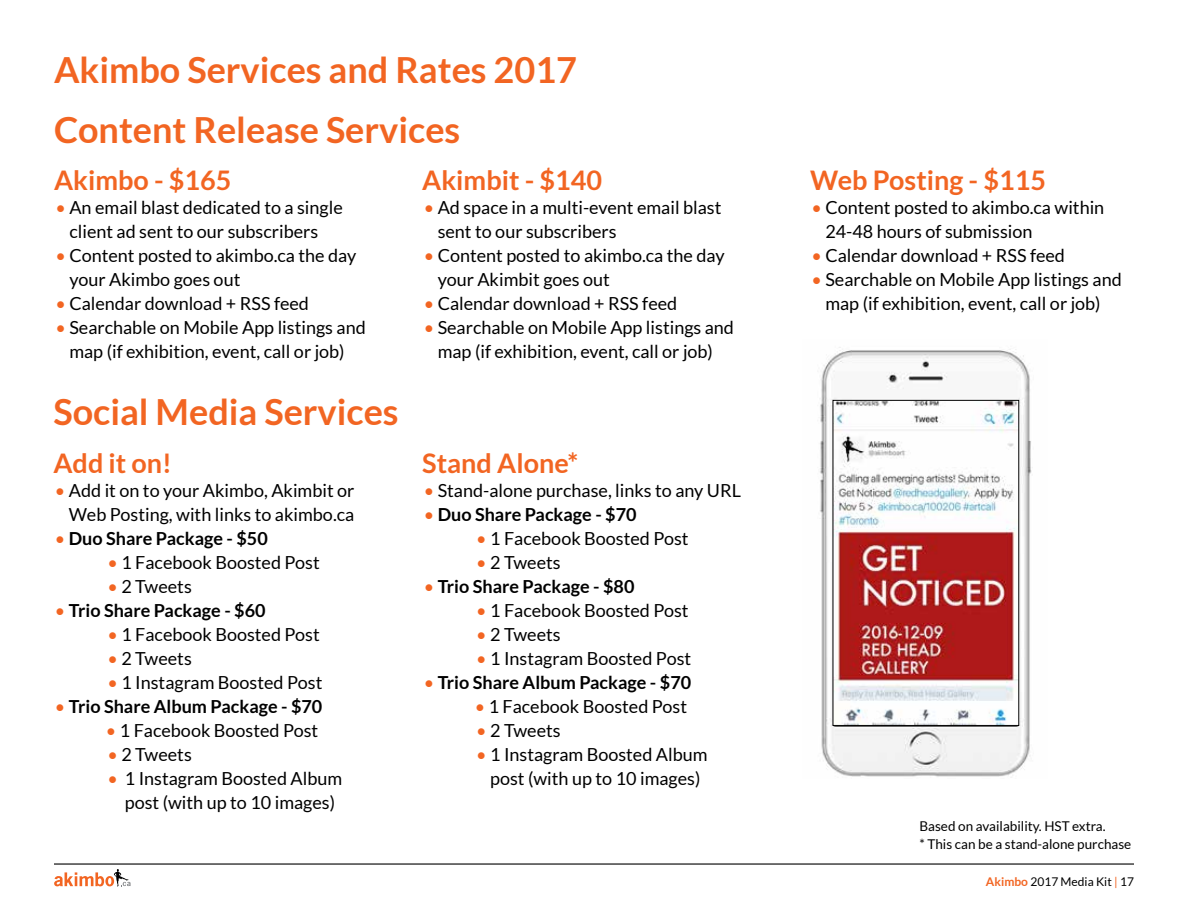
<style>
.page{position:relative;width:1188px;height:918px;background:#fff}
.page>*{position:absolute;margin:0;border:0;box-sizing:border-box;transform-origin:0 0}
.t1{font:700 36px "Lato";color:#f26522}
.t2{font:700 27px "Lato";color:#f26522}
.t3{font:18px/24px "Lato";color:#000;text-align:center}
.t4{font:700 18px "Lato";color:#000}
.t5{font:13.5px/18px "Lato";color:#000}
.t6{font:12px "Lato";color:#000}
.s1{color:#f26522}
.s2{font-weight:400;color:#f26522}
.s3{font-weight:700;color:#f26522}
</style>
<div class="page">
<hr style="left:54px;top:863px;width:1080px;height:2px;background:#000">
<svg style="left:54px;top:869px;width:77px;height:17px"></svg>
<img style="left:820px;top:347px;width:212px;height:431px">
<img style="left:835px;top:402px;width:182px;height:322px">
<div style="left:833px;top:400px;width:186px;height:326px;border:1px solid #000"></div>
<h1 class="t1" style="left:54px;top:49px;width:525px">Akimbo Services and Rates 2017</h1>
<h1 class="t1" style="left:54px;top:109px;width:408px">Content Release Services</h1>
<h2 class="t2" style="left:54px;top:164px;width:179px">Akimbo - $165</h2>
<p class="t3" style="left:56px;top:195px;width:289px"><span class="s1">•</span> An email blast dedicated to a single client ad sent to our subscribers</p>
<p class="t3" style="left:69px;top:243px;width:288px;text-align:left;text-indent:-14px"><span class="s1">•</span> Content posted to akimbo.ca the day your Akimbo goes out</p>
<p class="t3" style="left:56px;top:291px;width:255px"><span class="s1">•</span> Calendar download + RSS feed</p>
<p class="t3" style="left:56px;top:315px;width:312px"><span class="s1">•</span> Searchable on Mobile App listings and map (if exhibition, event, call or job)</p>
<h1 class="t1" style="left:53px;top:392px;width:347px">Social Media Services</h1>
<h2 class="t2" style="left:53px;top:447px;width:120px">Add it on!</h2>
<p class="t3" style="left:55px;top:478px;width:301px;text-align:right"><span class="s1">•</span> Add it on to your Akimbo, Akimbit or<br>Web Posting, with links to akimbo.ca</p>
<p class="t4" style="left:55px;top:528px;width:214px"><span class="s2">•</span> Duo Share Package - $50</p>
<p class="t3" style="left:107px;top:550px;width:214px"><span class="s1">•</span> 1 Facebook Boosted Post</p>
<p class="t3" style="left:107px;top:574px;width:86px"><span class="s1">•</span> 2 Tweets</p>
<p class="t4" style="left:55px;top:600px;width:212px"><span class="s2">•</span> Trio Share Package - $60</p>
<p class="t3" style="left:107px;top:622px;width:214px"><span class="s1">•</span> 1 Facebook Boosted Post</p>
<p class="t3" style="left:107px;top:646px;width:86px"><span class="s1">•</span> 2 Tweets</p>
<p class="t3" style="left:107px;top:670px;width:216px"><span class="s1">•</span> 1 Instagram Boosted Post</p>
<p class="t4" style="left:55px;top:696px;width:269px"><span class="s2">•</span> Trio Share Album Package - $70</p>
<p class="t3" style="left:106px;top:718px;width:214px"><span class="s1">•</span> 1 Facebook Boosted Post</p>
<p class="t3" style="left:107px;top:742px;width:86px"><span class="s1">•</span> 2 Tweets</p>
<p class="t3" style="left:107px;top:766px;width:236px"><span class="s1">•</span> 1 Instagram Boosted Album post (with up to 10 images)</p>
<h2 class="t2" style="left:422px;top:164px;width:182px">Akimbit - $140</h2>
<p class="t3" style="left:438px;top:195px;width:285px;text-align:left;text-indent:-14px"><span class="s1">•</span> Ad space in a multi-event email blast sent to our subscribers</p>
<p class="t3" style="left:438px;top:243px;width:288px;text-align:left;text-indent:-14px"><span class="s1">•</span> Content posted to akimbo.ca the day your Akimbit goes out</p>
<p class="t3" style="left:424px;top:291px;width:255px"><span class="s1">•</span> Calendar download + RSS feed</p>
<p class="t3" style="left:424px;top:315px;width:312px"><span class="s1">•</span> Searchable on Mobile App listings and map (if exhibition, event, call or job)</p>
<h2 class="t2" style="left:422px;top:447px;width:158px">Stand Alone*</h2>
<p class="t3" style="left:424px;top:478px;width:319px"><span class="s1">•</span> Stand-alone purchase, links to any URL</p>
<p class="t4" style="left:424px;top:504px;width:214px"><span class="s2">•</span> Duo Share Package - $70</p>
<p class="t3" style="left:476px;top:526px;width:214px"><span class="s1">•</span> 1 Facebook Boosted Post</p>
<p class="t3" style="left:476px;top:550px;width:86px"><span class="s1">•</span> 2 Tweets</p>
<p class="t4" style="left:424px;top:576px;width:212px"><span class="s2">•</span> Trio Share Package - $80</p>
<p class="t3" style="left:476px;top:598px;width:214px"><span class="s1">•</span> 1 Facebook Boosted Post</p>
<p class="t3" style="left:476px;top:622px;width:86px"><span class="s1">•</span> 2 Tweets</p>
<p class="t3" style="left:476px;top:646px;width:216px"><span class="s1">•</span> 1 Instagram Boosted Post</p>
<p class="t4" style="left:424px;top:672px;width:269px"><span class="s2">•</span> Trio Share Album Package - $70</p>
<p class="t3" style="left:475px;top:694px;width:214px"><span class="s1">•</span> 1 Facebook Boosted Post</p>
<p class="t3" style="left:476px;top:718px;width:86px"><span class="s1">•</span> 2 Tweets</p>
<p class="t3" style="left:476px;top:742px;width:233px"><span class="s1">•</span> 1 Instagram Boosted Album post (with up to 10 images)</p>
<h2 class="t2" style="left:810px;top:164px;width:238px">Web Posting - $115</h2>
<p class="t3" style="left:825px;top:195px;width:280px;text-align:left;text-indent:-14px"><span class="s1">•</span> Content posted to akimbo.ca within<br>24-48 hours of submission</p>
<p class="t3" style="left:812px;top:243px;width:255px"><span class="s1">•</span> Calendar download + RSS feed</p>
<p class="t3" style="left:812px;top:267px;width:312px"><span class="s1">•</span> Searchable on Mobile App listings and map (if exhibition, event, call or job)</p>
<p class="t5" style="left:920px;top:817px;width:213px">Based on availability. HST extra.<br>* This can be a stand-alone purchase</p>
<p class="t6" style="left:986px;top:875px;width:150px"><span class="s3">Akimbo</span> 2017 Media Kit <span class="s1">|</span> 17</p>
</div>
